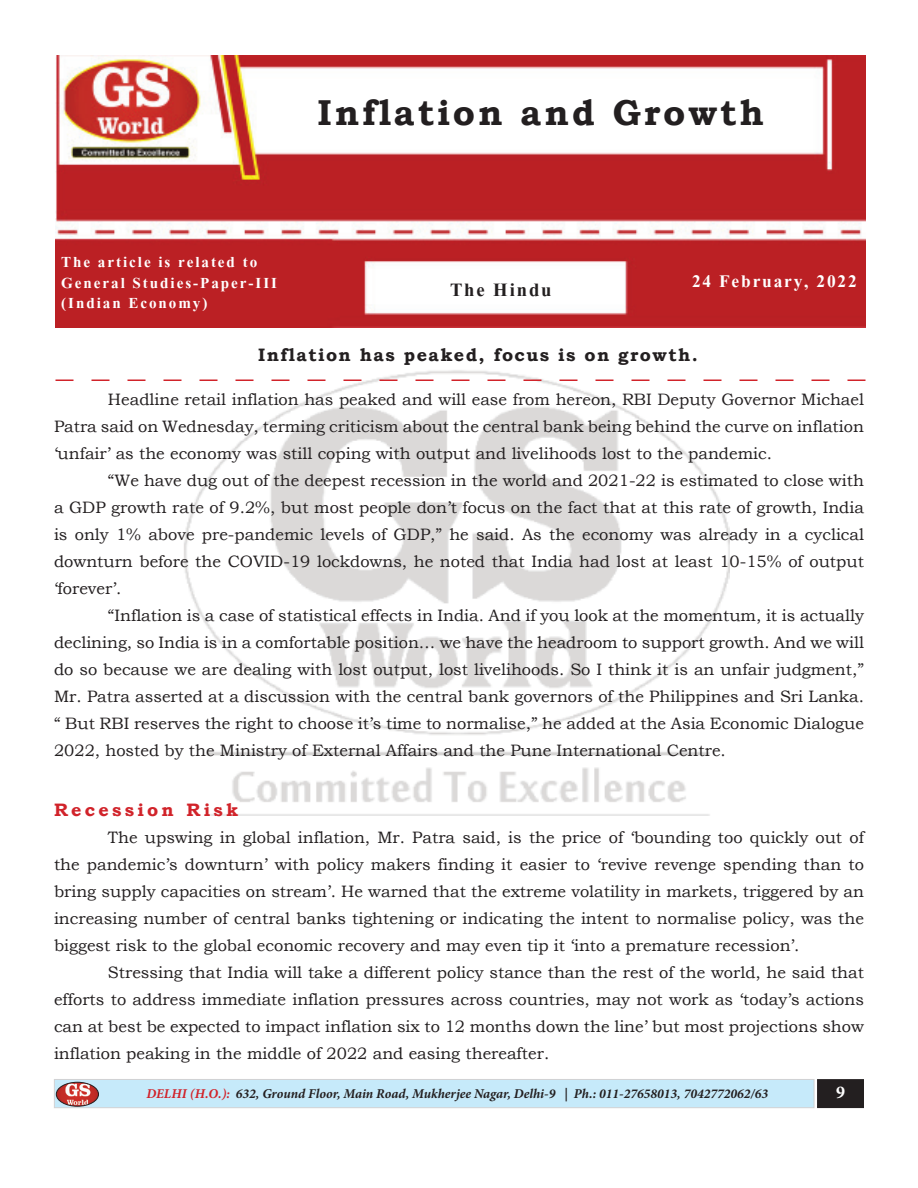
<style>
.page{position:relative;width:918px;height:1188px;background:#fff}
.page>*{position:absolute;margin:0;border:0;box-sizing:border-box;transform-origin:0 0}
.t1{font:700 36px "Bookman Old Style";letter-spacing:.08em;color:#231f20}
.t2{font:700 24px "Kokila";letter-spacing:.08em;color:#231f20}
.t3{font:700 22.5px "Kokila";letter-spacing:.08em;color:#fff}
.t4{font:700 19.5px/20.4px "Kokila";letter-spacing:.1em;color:#fff}
.t5{font:700 18px "Bookman Old Style";letter-spacing:.08em;color:#231f20}
.t6{font:700 18px "Bookman Old Style";letter-spacing:.18em;color:#d1232a}
.t7{font:700 18px "Minion Pro";color:#fff}
.t8{font:16.5px/27px "Bookman Old Style";color:#231f20;text-align:justify}
.t9{font:italic 700 13.5px "Minion Pro";color:#231f20}
.s1{color:#d1232a}
</style>
<div class="page">
<img style="left:184px;top:370px;width:545px;height:445px">
<div style="left:54px;top:1079px;width:760px;height:29px;background:#c6eafa;border:1px solid #d1d2d4"></div>
<div style="left:818px;top:1080px;width:45px;height:27px;background:#231f20"></div>
<div style="left:817px;top:1079px;width:47px;height:29px;border:2px solid #231f20"></div>
<img style="left:56px;top:1082px;width:43px;height:24px">
<div style="left:56px;top:1082px;width:43px;height:24px;border:1px solid #231f20;border-radius:50%"></div>
<img style="left:56px;top:55px;width:810px;height:273px">
<svg style="left:56px;top:380px;width:810px;height:1px"></svg>
<h1 class="t1" style="left:318px;top:86px;width:448px">Inflation and Growth</h1>
<p class="t4" style="left:61px;top:254px;width:217px">The article is related to<br>General Studies-Paper-III (Indian Economy)</p>
<h2 class="t2" style="left:450px;top:277px;width:103px">The Hindu</h2>
<h3 class="t3" style="left:692px;top:270px;width:166px">24 February, 2022</h3>
<p class="t5" style="left:258px;top:342px;width:441px">Inflation has peaked, focus is on growth.</p>
<p class="t8" style="left:54px;top:386px;width:812px;text-indent:54px">Headline retail inflation has peaked and will ease from hereon, RBI Deputy Governor Michael Patra said on Wednesday, terming criticism about the central bank being behind the curve on inflation ‘unfair’ as the economy was still coping with output and livelihoods lost to the pandemic.</p>
<p class="t8" style="left:54px;top:467px;width:812px;text-indent:54px">“We have dug out of the deepest recession in the world and 2021-22 is estimated to close with a GDP growth rate of 9.2%, but most people don’t focus on the fact that at this rate of growth, India is only 1% above pre-pandemic levels of GDP,” he said. As the economy was already in a cyclical downturn before the COVID-19 lockdowns, he noted that India had lost at least 10-15% of output ‘forever’.</p>
<p class="t8" style="left:54px;top:602px;width:812px;text-indent:54px">“Inflation is a case of statistical effects in India. And if you look at the momentum, it is actually declining, so India is in a comfortable position… we have the headroom to support growth. And we will do so because we are dealing with lost output, lost livelihoods. So I think it is an unfair judgment,” Mr. Patra asserted at a discussion with the central bank governors of the Philippines and Sri Lanka. “ But RBI reserves the right to choose it’s time to normalise,” he added at the Asia Economic Dialogue 2022, hosted by the Ministry of External Affairs and the Pune International Centre.</p>
<p class="t6" style="left:54px;top:797px;width:185px">Recession Risk</p>
<p class="t8" style="left:54px;top:824px;width:812px;text-indent:54px">The upswing in global inflation, Mr. Patra said, is the price of ‘bounding too quickly out of the pandemic’s downturn’ with policy makers finding it easier to ‘revive revenge spending than to bring supply capacities on stream’. He warned that the extreme volatility in markets, triggered by an increasing number of central banks tightening or indicating the intent to normalise policy, was the biggest risk to the global economic recovery and may even tip it ‘into a premature recession’.</p>
<p class="t8" style="left:54px;top:959px;width:812px;text-indent:54px">Stressing that India will take a different policy stance than the rest of the world, he said that efforts to address immediate inflation pressures across countries, may not work as ‘today’s actions can at best be expected to impact inflation six to 12 months down the line’ but most projections show inflation peaking in the middle of 2022 and easing thereafter.</p>
<p class="t9" style="left:146px;top:1085px;width:623px"><span class="s1">DELHI (H.O.):</span> 632, Ground Floor, Main Road, Mukherjee Nagar, Delhi-9 | Ph.: 011-27658013, 7042772062/63</p>
<p class="t7" style="left:836px;top:1079px;width:10px">9</p>
</div>
